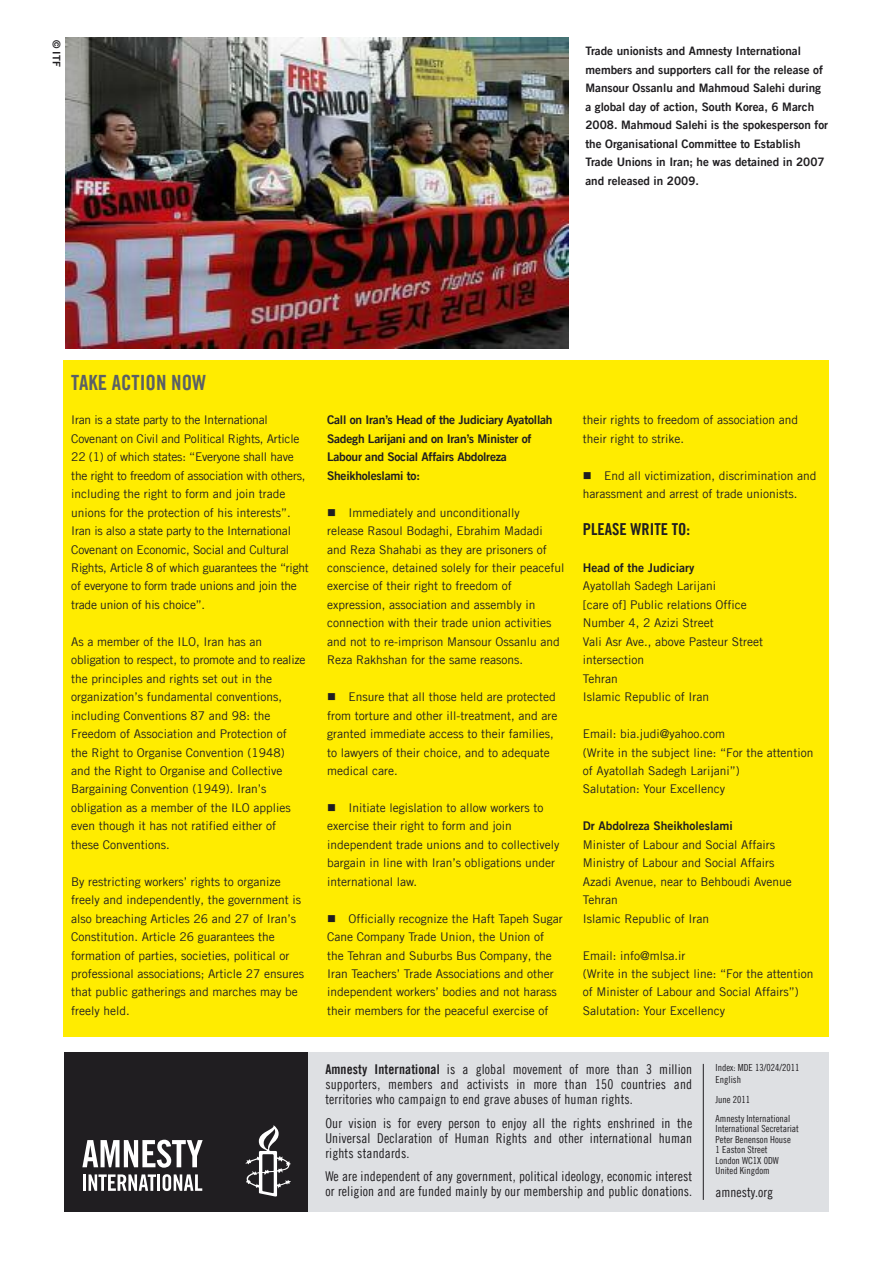
<style>
.page{position:relative;width:893px;height:1263px;background:#fff}
.page>*{position:absolute;margin:0;border:0;box-sizing:border-box;transform-origin:0 0}
.t1{font:21px "Amnesty Trade Gothic Bd Cn 20";color:#5a6065}
.t2{font:16.5px "Amnesty Trade Gothic Bd Cn 20";color:#201e21}
.t3{font:13.5px/15px "Amnesty Trade Gothic Cn 18";letter-spacing:.01em;color:#201e21;text-align:justify}
.t4{font:12px/18.5px "Amnesty Trade Gothic";color:#201e21}
.t5{font:12px/18.5px "Amnesty Trade Gothic";letter-spacing:-.02em;color:#201e21}
.t6{font:12px/18.5px "Amnesty Trade Gothic Bd 2";letter-spacing:-.02em;color:#201e21}
.t7{font:12px "Amnesty Trade Gothic Bd 2";color:#201e21}
.t8{font:11.7px/18.5px "Amnesty Trade Gothic Bd 2";color:#201e21}
.t9{font:10.5px "Amnesty Trade Gothic Bd 2";color:#201e21}
.t10{font:9.75px/10.5px "Amnesty Trade Gothic Cn 18";color:#201e21}
.s1{font-family:"Amnesty Trade Gothic Bd Cn 20"}
</style>
<div class="page">
<div style="left:226px;top:1052px;width:602px;height:159px;background:#dee0e3"></div>
<hr style="left:703px;top:1064px;width:1px;height:136px;background:#201e21">
<div style="left:64px;top:1052px;width:244px;height:159px;background:#201e21"></div>
<svg style="left:82px;top:1139px;width:121px;height:52px"></svg>
<svg style="left:245px;top:1125px;width:46px;height:71px"></svg>
<div style="left:64px;top:360px;width:765px;height:677px;background:#ffec00"></div>
<img style="left:66px;top:38px;width:502px;height:310px">
<p class="t9" style="left:63px;top:40px;width:28px;rotate:90deg">© ITF</p>
<p class="t8" style="left:585px;top:42px;width:244px">Trade unionists and Amnesty International members and supporters call for the release of Mansour Ossanlu and Mahmoud Salehi during a global day of action, South Korea, 6 March 2008. Mahmoud Salehi is the spokesperson for the Organisational Committee to Establish Trade Unions in Iran; he was detained in 2007 and released in 2009.</p>
<h1 class="t1" style="left:71px;top:370px;width:136px">TAkE ACTION NOW</h1>
<p class="t5" style="left:71px;top:411px;width:239px">Iran is a state party to the International Covenant on Civil and Political Rights, Article 22 (1) of which states: “Everyone shall have the right to freedom of association with others, including the right to form and join trade unions for the protection of his interests”.<br>Iran is also a state party to the International Covenant on Economic, Social and Cultural Rights, Article 8 of which guarantees the “right of everyone to form trade unions and join the trade union of his choice”.</p>
<p class="t4" style="left:71px;top:632px;width:236px">As a member of the ILO, Iran has an obligation to respect, to promote and to realize the principles and rights set out in the organization’s fundamental conventions, including Conventions 87 and 98: the Freedom of Association and Protection of the Right to Organise Convention (1948) and the Right to Organise and Collective Bargaining Convention (1949). Iran’s obligation as a member of the ILO applies even though it has not ratified either of these Conventions.</p>
<p class="t4" style="left:71px;top:872px;width:234px">By restricting workers’ rights to organize freely and independently, the government is also breaching Articles 26 and 27 of Iran’s Constitution. Article 26 guarantees the formation of parties, societies, political or professional associations; Article 27 ensures that public gatherings and marches may be freely held.</p>
<p class="t6" style="left:327px;top:411px;width:227px">Call on Iran’s Head of the Judiciary Ayatollah Sadegh Larijani and on Iran’s Minister of Labour and Social Affairs Abdolreza Sheikholeslami to:</p>
<p class="t4" style="left:327px;top:503px;width:239px">■ Immediately and unconditionally<br>release Rasoul Bodaghi, Ebrahim Madadi and Reza Shahabi as they are prisoners of conscience, detained solely for their peaceful exercise of their right to freedom of expression, association and assembly in connection with their trade union activities and not to re-imprison Mansour Ossanlu and Reza Rakhshan for the same reasons.</p>
<p class="t4" style="left:327px;top:687px;width:232px">■ Ensure that all those held are protected from torture and other ill-treatment, and are granted immediate access to their families, to lawyers of their choice, and to adequate medical care.</p>
<p class="t4" style="left:327px;top:798px;width:234px">■ Initiate legislation to allow workers to exercise their right to form and join independent trade unions and to collectively bargain in line with Iran’s obligations under international law.</p>
<p class="t4" style="left:327px;top:909px;width:237px">■ Officially recognize the Haft Tapeh Sugar Cane Company Trade Union, the Union of the Tehran and Suburbs Bus Company, the Iran Teachers’ Trade Associations and other independent workers’ bodies and not harass their members for the peaceful exercise of</p>
<p class="t4" style="left:583px;top:411px;width:217px">their rights to freedom of association and their right to strike.</p>
<p class="t4" style="left:583px;top:466px;width:235px">■ End all victimization, discrimination and harassment and arrest of trade unionists.</p>
<h2 class="t2" style="left:583px;top:519px;width:109px">PLEASE WRITE TO:</h2>
<p class="t7" style="left:583px;top:560px;width:113px">Head of the Judiciary</p>
<p class="t4" style="left:583px;top:577px;width:182px">Ayatollah Sadegh Larijani<br>[care of] Public relations Office<br>Number 4, 2 Azizi Street<br>Vali Asr Ave., above Pasteur Street intersection<br>Tehran<br>Islamic Republic of Iran</p>
<p class="t4" style="left:583px;top:724px;width:232px">Email: bia.judi@yahoo.com<br>(Write in the subject line: “For the attention of Ayatollah Sadegh Larijani”)<br>Salutation: Your Excellency</p>
<p class="t7" style="left:583px;top:819px;width:151px">Dr Abdolreza Sheikholeslami</p>
<p class="t4" style="left:583px;top:835px;width:210px">Minister of Labour and Social Affairs<br>Ministry of Labour and Social Affairs<br>Azadi Avenue, near to Behboudi Avenue<br>Tehran<br>Islamic Republic of Iran</p>
<p class="t4" style="left:583px;top:946px;width:232px">Email: info@mlsa.ir<br>(Write in the subject line: “For the attention of Minister of Labour and Social Affairs”)<br>Salutation: Your Excellency</p>
<p class="t3" style="left:325px;top:1061px;width:368px"><span class="s1">Amnesty International</span> is a global movement of more than 3 million supporters, members and activists in more than 150 countries and territories who campaign to end grave abuses of human rights.</p>
<p class="t3" style="left:325px;top:1115px;width:368px">Our vision is for every person to enjoy all the rights enshrined in the Universal Declaration of Human Rights and other international human rights standards.</p>
<p class="t3" style="left:325px;top:1168px;width:368px">We are independent of any government, political ideology, economic interest or religion and are funded mainly by our membership and public donations.</p>
<p class="t10" style="left:716px;top:1061px;width:85px;line-height:11.7px">Index: MDE 13/024/2011<br>English</p>
<p class="t10" style="left:716px;top:1090px;width:76px;line-height:19px">June 2011<br>Amnesty International</p>
<p class="t10" style="left:716px;top:1123px;width:85px">International Secretariat<br>Peter Benenson House<br>1 Easton Street<br>London WC1X 0DW<br>United Kingdom</p>
<p class="t3" style="left:716px;top:1185px;width:59px">amnesty.org</p>
</div>
